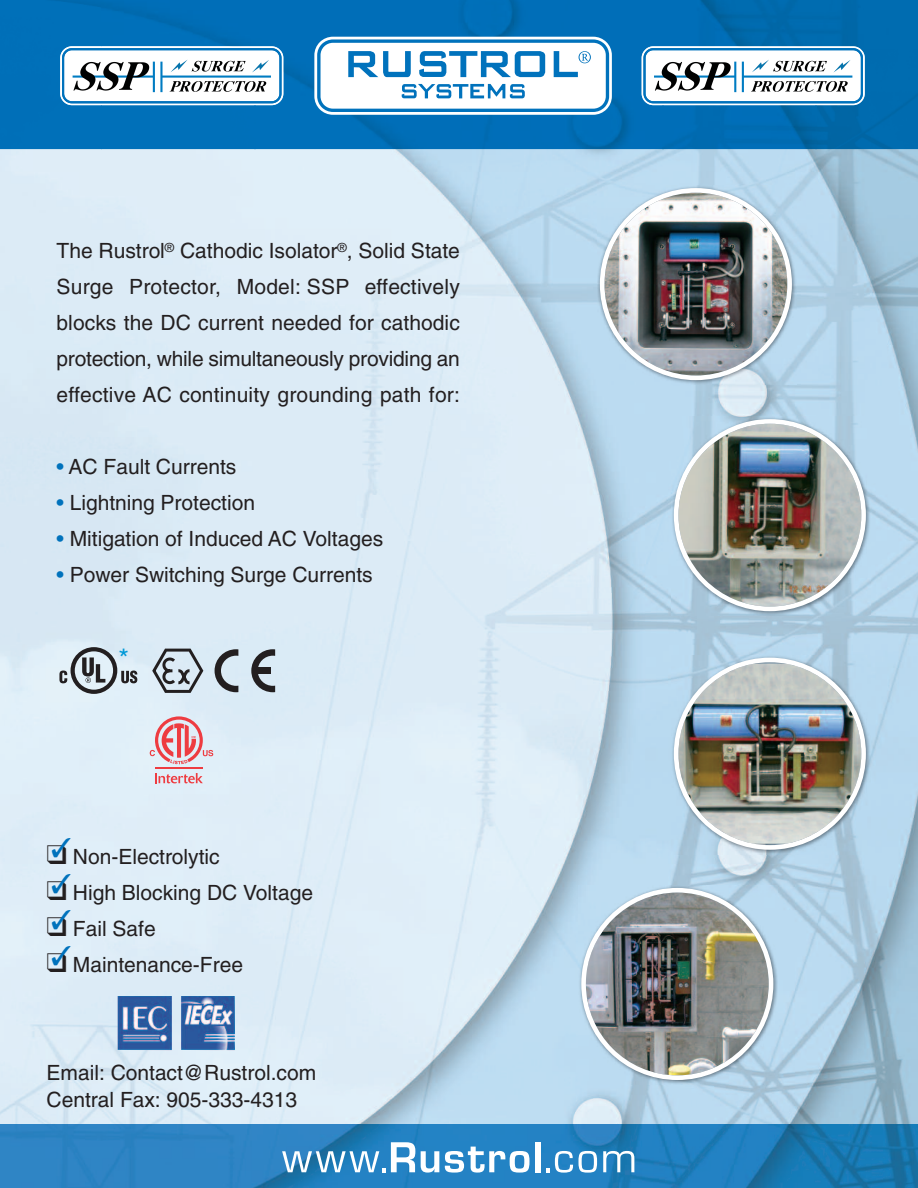
<style>
.page{position:relative;width:918px;height:1188px;background:#fff}
.page>*{position:absolute;margin:0;border:0;box-sizing:border-box;transform-origin:0 0}
.t1{font:27px/36px "Zapf Dingbats";color:#0072bc;text-align:justify}
.t2{font:27px "Helvetica";color:#0099d8}
.t3{font:21px/36px "Helvetica";color:#231f20;text-align:justify}
.s1{color:#0072bc}
</style>
<div class="page">
<img style="left:0;top:149px;width:918px;height:975px">
<div style="left:0;top:0;width:101px;height:149px;background:#0070b9"></div>
<img style="left:101px;top:0;width:817px;height:49px">
<img style="left:255px;top:49px;width:408px;height:100px">
<img style="left:817px;top:49px;width:101px;height:100px">
<div style="left:101px;top:105px;width:154px;height:44px;background:#0070b9"></div>
<img style="left:663px;top:105px;width:154px;height:44px">
<img style="left:0;top:1124px;width:918px;height:64px">
<svg style="left:314px;top:37px;width:298px;height:78px"></svg>
<svg style="left:282px;top:1151px;width:103px;height:21px"></svg>
<svg style="left:391px;top:1142px;width:24px;height:30px"></svg>
<svg style="left:421px;top:1151px;width:18px;height:22px"></svg>
<svg style="left:445px;top:1147px;width:84px;height:26px"></svg>
<div style="left:535px;top:1142px;width:5px;height:30px;background:#fff"></div>
<svg style="left:546px;top:1151px;width:51px;height:22px"></svg>
<svg style="left:603px;top:1151px;width:31px;height:21px"></svg>
<img style="left:598px;top:186px;width:198px;height:198px">
<img style="left:600px;top:188px;width:192px;height:192px">
<img style="left:579px;top:886px;width:199px;height:198px">
<img style="left:581px;top:888px;width:192px;height:192px">
<img style="left:672px;top:417px;width:198px;height:198px">
<img style="left:674px;top:419px;width:192px;height:192px">
<img style="left:672px;top:655px;width:198px;height:199px">
<img style="left:674px;top:658px;width:192px;height:192px">
<svg style="left:152px;top:649px;width:51px;height:44px;background:#a6afb8"></svg>
<svg style="left:215px;top:649px;width:23px;height:43px"></svg>
<svg style="left:251px;top:649px;width:24px;height:43px"></svg>
<div style="left:257px;top:668px;width:14px;height:6px;background:#231f20"></div>
<svg style="left:59px;top:647px;width:78px;height:47px;background:#abb4ba"></svg>
<svg style="left:60px;top:46px;width:223px;height:59px"></svg>
<img style="left:272px;top:50px;width:7px;height:44px">
<svg style="left:642px;top:46px;width:223px;height:59px"></svg>
<img style="left:853px;top:50px;width:8px;height:44px">
<svg style="left:155px;top:773px;width:48px;height:10px"></svg>
<hr style="left:155px;top:768px;width:48px;height:1px;background:#ee3c41">
<svg style="left:150px;top:716px;width:63px;height:48px;background:#e4b3bb"></svg>
<img style="left:118px;top:996px;width:117px;height:54px">
<p class="t3" style="left:57px;top:235px;width:405px">The Rustrol<sup>®</sup> Cathodic Isolator<sup>®</sup>, Solid State Surge Protector, Model: SSP effectively blocks the DC current needed for cathodic protection, while simultaneously providing an effective AC continuity grounding path for:</p>
<p class="t3" style="left:57px;top:451px;width:181px"><span class="s1">•</span> AC Fault Currents</p>
<p class="t3" style="left:57px;top:487px;width:200px"><span class="s1">•</span> Lightning Protection</p>
<p class="t3" style="left:57px;top:523px;width:328px"><span class="s1">•</span> Mitigation of Induced AC Voltages</p>
<p class="t3" style="left:57px;top:559px;width:318px"><span class="s1">•</span> Power Switching Surge Currents</p>
<p class="t2" style="left:118px;top:648px;width:12px">*</p>
<p class="t1" style="left:51px;top:829px;width:22px">✓ ✓ ✓ ✓</p>
<p class="t3" style="left:47px;top:840px;width:175px">❑ Non-Electrolytic</p>
<p class="t3" style="left:47px;top:876px;width:268px">❑ High Blocking DC Voltage</p>
<p class="t3" style="left:47px;top:912px;width:111px">❑ Fail Safe</p>
<p class="t3" style="left:47px;top:948px;width:198px">❑ Maintenance-Free</p>
<p class="t3" style="left:47px;top:1061px;width:271px;line-height:27px">Email: Contact@Rustrol.com<br>Central Fax: 905-333-4313</p>
</div>
